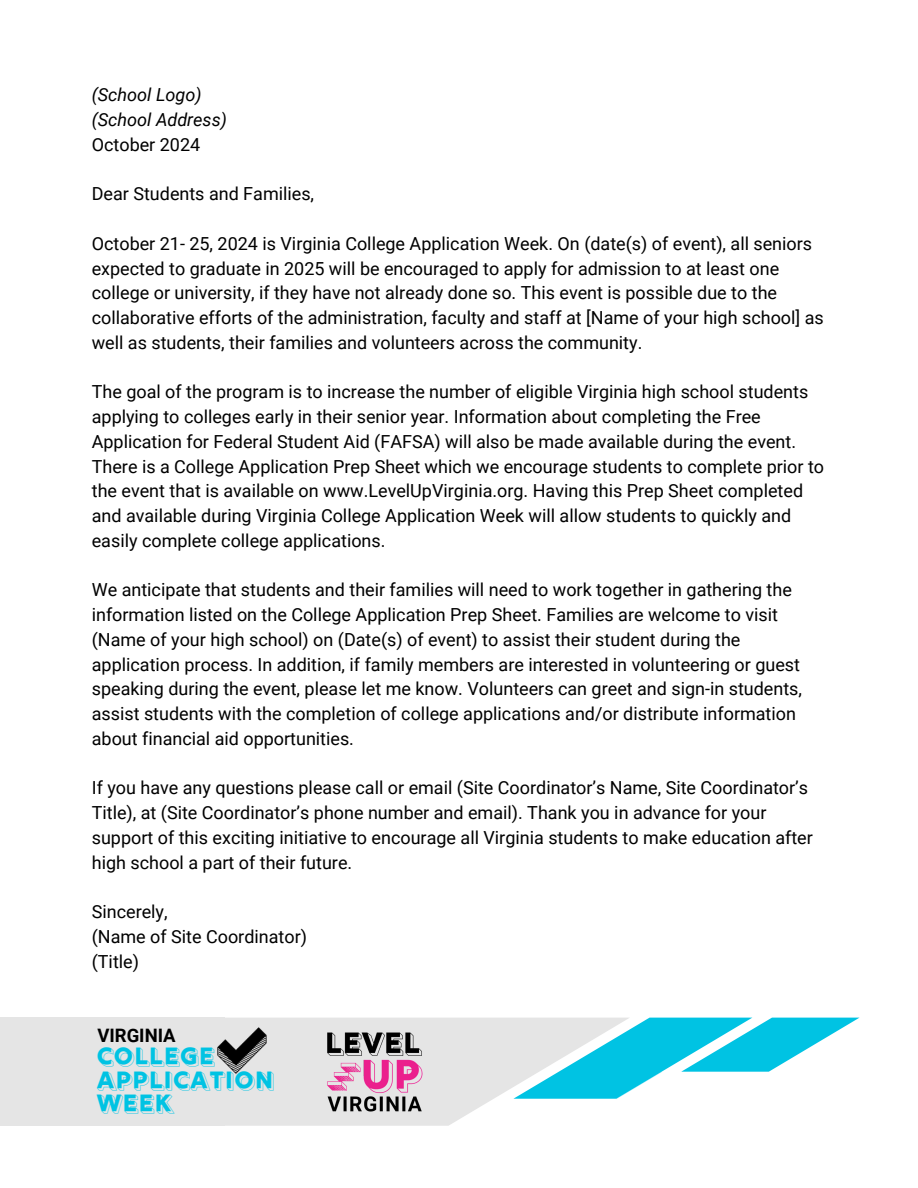
<style>
.page{position:relative;width:918px;height:1188px;background:#fff}
.page>*{position:absolute;margin:0;border:0;box-sizing:border-box;transform-origin:0 0}
.t1{font:25.8px/23.7px "Rig Bold Reverse";letter-spacing:.015em;color:#00c3e3}
.t2{font:700 18.45px "Roboto";color:#000}
.t3{font:18px/24.8px "Roboto";color:#000}
.t4{font:italic 18px "Roboto";color:#000}
</style>
<div class="page">
<div style="left:225px;top:1018px;width:288px;height:108px;background:#e5e5e5"></div>
<svg style="left:513px;top:1018px;width:346px;height:81px"></svg>
<div style="left:0;top:1018px;width:225px;height:108px;background:#e5e5e5"></div>
<img style="left:322px;top:1029px;width:104px;height:86px">
<img style="left:208px;top:1017px;width:68px;height:65px">
<p class="t4" style="left:92px;top:85px;width:111px">(School Logo)</p>
<p class="t4" style="left:92px;top:109px;width:137px">(School Address)</p>
<p class="t3" style="left:92px;top:132px;width:110px">October 2024</p>
<p class="t3" style="left:92px;top:182px;width:224px">Dear Students and Families,</p>
<p class="t3" style="left:92px;top:231px;width:734px">October 21- 25, 2024 is Virginia College Application Week. On (date(s) of event), all seniors expected to graduate in 2025 will be encouraged to apply for admission to at least one college or university, if they have not already done so. This event is possible due to the collaborative efforts of the administration, faculty and staff at [Name of your high school] as well as students, their families and volunteers across the community.</p>
<p class="t3" style="left:92px;top:380px;width:734px">The goal of the program is to increase the number of eligible Virginia high school students applying to colleges early in their senior year. Information about completing the Free Application for Federal Student Aid (FAFSA) will also be made available during the event.<br>There is a College Application Prep Sheet which we encourage students to complete prior to the event that is available on www.LevelUpVirginia.org. Having this Prep Sheet completed and available during Virginia College Application Week will allow students to quickly and easily complete college applications.</p>
<p class="t3" style="left:92px;top:578px;width:712px">We anticipate that students and their families will need to work together in gathering the information listed on the College Application Prep Sheet. Families are welcome to visit (Name of your high school) on (Date(s) of event) to assist their student during the application process. In addition, if family members are interested in volunteering or guest speaking during the event, please let me know. Volunteers can greet and sign-in students, assist students with the completion of college applications and/or distribute information about financial aid opportunities.</p>
<p class="t3" style="left:92px;top:776px;width:723px">If you have any questions please call or email (Site Coordinator’s Name, Site Coordinator’s Title), at (Site Coordinator’s phone number and email). Thank you in advance for your support of this exciting initiative to encourage all Virginia students to make education after high school a part of their future.</p>
<p class="t3" style="left:92px;top:899px;width:77px">Sincerely,</p>
<p class="t3" style="left:92px;top:924px;width:217px">(Name of Site Coordinator)</p>
<p class="t3" style="left:92px;top:949px;width:49px">(Title)</p>
<h1 class="t2" style="left:97px;top:1025px;width:80px">VIRGINIA</h1>
<p class="t1" style="left:97px;top:1046px;width:179px">COLLEGE<br>APPLICATION<br>WEEK</p>
</div>
